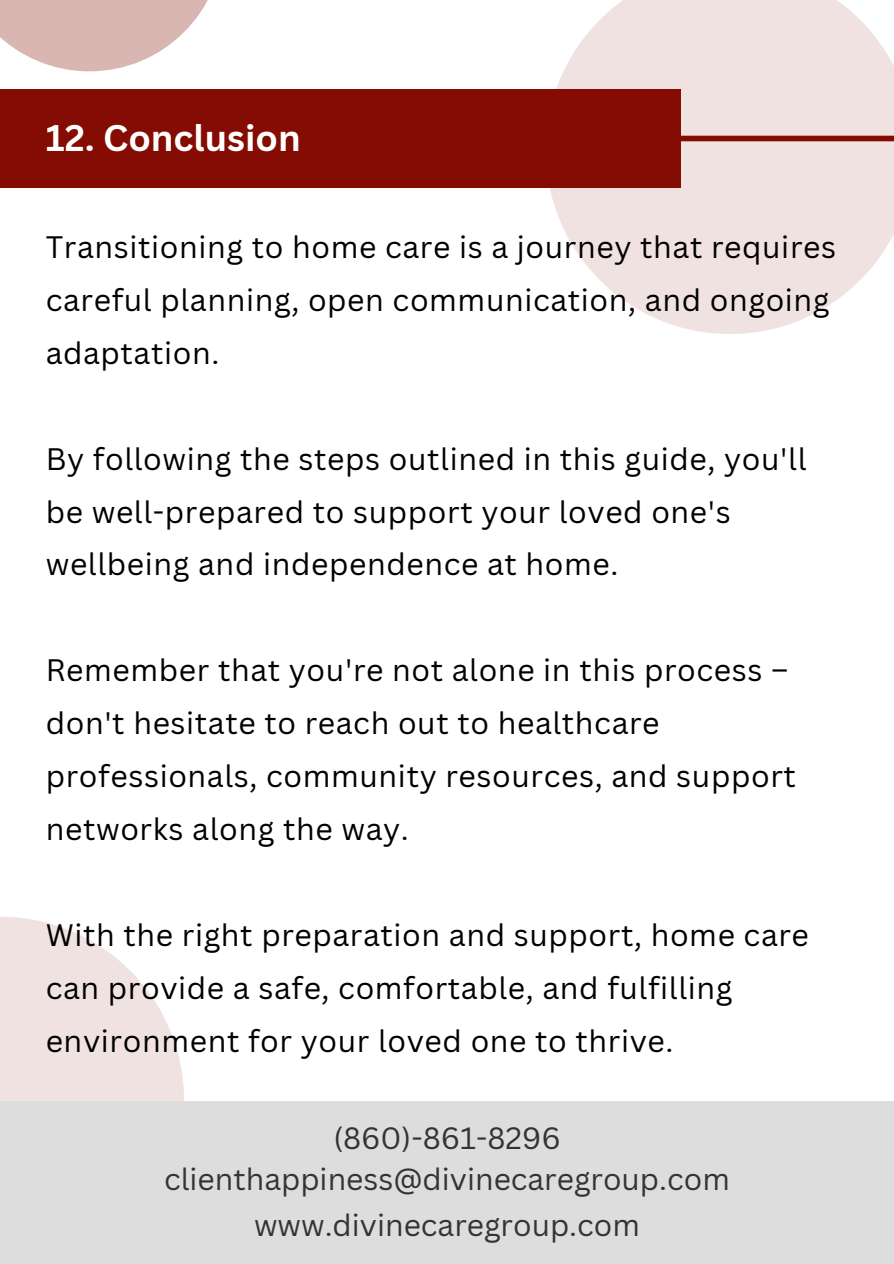
<style>
.page{position:relative;width:894px;height:1264px;background:#fff}
.page>*{position:absolute;margin:0;border:0;box-sizing:border-box;transform-origin:0 0}
.t1{font:700 36px "Canva Sans";color:#fff}
.t2{font:30.15px/52.8px "Canva Sans";letter-spacing:.02em;color:#000}
.t3{font:30px "Canva Sans";color:#343434}
</style>
<div class="page">
<svg style="left:550px;top:0;width:343px;height:334px;fill:#f0e2e1"></svg>
<svg style="left:0;top:917px;width:184px;height:183px;fill:#f0e2e1"></svg>
<svg style="left:0;top:0;width:208px;height:71px;fill:#dab6b3"></svg>
<div style="left:0;top:89px;width:679px;height:99px;background:#850c02"></div>
<div style="left:679px;top:136px;width:214px;height:5px;background:#850c02"></div>
<div style="left:0;top:1100px;width:893px;height:163px;background:#ddd"></div>
<p class="t1" style="left:46px;top:112px;width:256px">12. Conclusion</p>
<p class="t2" style="left:46px;top:220px;width:791px">Transitioning to home care is a journey that requires careful planning, open communication, and ongoing adaptation.</p>
<p class="t2" style="left:46px;top:431px;width:762px">By following the steps outlined in this guide, you'll be well-prepared to support your loved one's wellbeing and independence at home.</p>
<p class="t2" style="left:46px;top:643px;width:751px">Remember that you're not alone in this process – don't hesitate to reach out to healthcare professionals, community resources, and support networks along the way.</p>
<p class="t2" style="left:46px;top:907px;width:764px">With the right preparation and support, home care can provide a safe, comfortable, and fulfilling environment for your loved one to thrive.</p>
<h1 class="t3" style="left:333px;top:1117px;width:229px">(860)-861-8296</h1>
<p class="t3" style="left:164px;top:1158px;width:567px">clienthappiness@divinecaregroup.com</p>
<p class="t3" style="left:254px;top:1204px;width:387px">www.divinecaregroup.com</p>
</div>
